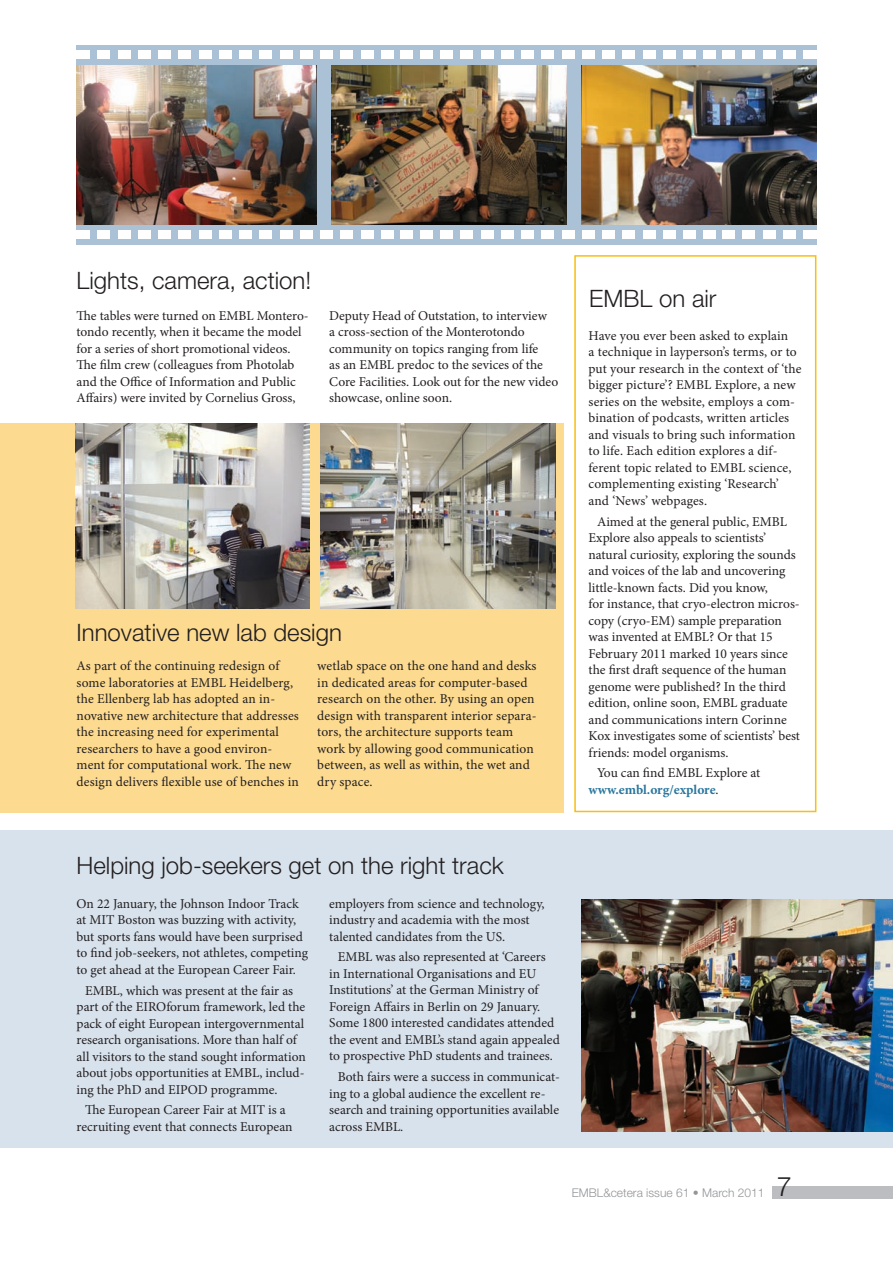
<style>
.page{position:relative;width:893px;height:1263px;background:#fff}
.page>*{position:absolute;margin:0;border:0;box-sizing:border-box;transform-origin:0 0}
.t1{font:300 27px "Helvetica Neue LT Pro";color:#231f20}
.t2{font:300 24px "Helvetica Neue LT Pro";color:#231f20}
.t3{font:13.5px/16.5px "Minion Pro";color:#231f20}
.t4{font:300 12px "Helvetica Neue LT Pro";color:#939598}
.s1{font-weight:700;color:#2a769e}
</style>
<div class="page">
<div style="left:772px;top:1186px;width:121px;height:13px;background:#bcbdc0"></div>
<div style="left:0;top:830px;width:893px;height:318px;background:#d8e2ec"></div>
<div style="left:574px;top:255px;width:242px;height:557px;border:2px solid #f9be0f"></div>
<img style="left:582px;top:899px;width:311px;height:232px">
<div style="left:0;top:423px;width:564px;height:389px;background:#fcda8f"></div>
<img style="left:77px;top:65px;width:739px;height:160px">
<div style="left:77px;top:45px;width:740px;height:20px;background:#aac1d6"></div>
<div style="left:76px;top:225px;width:740px;height:20px;background:#aac1d6"></div>
<div style="left:317px;top:58px;width:14px;height:180px;background:#aac1d6"></div>
<div style="left:567px;top:58px;width:14px;height:180px;background:#aac1d6"></div>
<div style="left:65px;top:51px;width:25px;height:8px;background:#fff"></div>
<div style="left:97px;top:51px;width:13px;height:8px;background:#fff"></div>
<div style="left:118px;top:51px;width:13px;height:8px;background:#fff"></div>
<div style="left:138px;top:51px;width:13px;height:8px;background:#fff"></div>
<div style="left:158px;top:51px;width:13px;height:8px;background:#fff"></div>
<div style="left:178px;top:51px;width:13px;height:8px;background:#fff"></div>
<div style="left:199px;top:51px;width:13px;height:8px;background:#fff"></div>
<div style="left:219px;top:51px;width:13px;height:8px;background:#fff"></div>
<div style="left:239px;top:51px;width:13px;height:8px;background:#fff"></div>
<div style="left:259px;top:51px;width:13px;height:8px;background:#fff"></div>
<div style="left:280px;top:51px;width:13px;height:8px;background:#fff"></div>
<div style="left:300px;top:51px;width:13px;height:8px;background:#fff"></div>
<div style="left:320px;top:51px;width:13px;height:8px;background:#fff"></div>
<div style="left:340px;top:51px;width:13px;height:8px;background:#fff"></div>
<div style="left:361px;top:51px;width:13px;height:8px;background:#fff"></div>
<div style="left:381px;top:51px;width:13px;height:8px;background:#fff"></div>
<div style="left:400px;top:51px;width:13px;height:8px;background:#fff"></div>
<div style="left:420px;top:51px;width:13px;height:8px;background:#fff"></div>
<div style="left:440px;top:51px;width:13px;height:8px;background:#fff"></div>
<div style="left:460px;top:51px;width:13px;height:8px;background:#fff"></div>
<div style="left:481px;top:51px;width:13px;height:8px;background:#fff"></div>
<div style="left:501px;top:51px;width:13px;height:8px;background:#fff"></div>
<div style="left:521px;top:51px;width:13px;height:8px;background:#fff"></div>
<div style="left:541px;top:51px;width:13px;height:8px;background:#fff"></div>
<div style="left:562px;top:51px;width:13px;height:8px;background:#fff"></div>
<div style="left:582px;top:51px;width:13px;height:8px;background:#fff"></div>
<div style="left:602px;top:51px;width:13px;height:8px;background:#fff"></div>
<div style="left:622px;top:51px;width:13px;height:8px;background:#fff"></div>
<div style="left:643px;top:51px;width:13px;height:8px;background:#fff"></div>
<div style="left:663px;top:51px;width:13px;height:8px;background:#fff"></div>
<div style="left:683px;top:51px;width:13px;height:8px;background:#fff"></div>
<div style="left:703px;top:51px;width:13px;height:8px;background:#fff"></div>
<div style="left:722px;top:51px;width:13px;height:8px;background:#fff"></div>
<div style="left:742px;top:51px;width:13px;height:8px;background:#fff"></div>
<div style="left:763px;top:51px;width:13px;height:8px;background:#fff"></div>
<div style="left:783px;top:51px;width:13px;height:8px;background:#fff"></div>
<div style="left:803px;top:51px;width:25px;height:8px;background:#fff"></div>
<div style="left:65px;top:231px;width:25px;height:8px;background:#fff"></div>
<div style="left:97px;top:231px;width:13px;height:8px;background:#fff"></div>
<div style="left:118px;top:231px;width:13px;height:8px;background:#fff"></div>
<div style="left:138px;top:231px;width:13px;height:8px;background:#fff"></div>
<div style="left:158px;top:231px;width:13px;height:8px;background:#fff"></div>
<div style="left:178px;top:231px;width:13px;height:8px;background:#fff"></div>
<div style="left:199px;top:231px;width:13px;height:8px;background:#fff"></div>
<div style="left:219px;top:231px;width:13px;height:8px;background:#fff"></div>
<div style="left:239px;top:231px;width:13px;height:8px;background:#fff"></div>
<div style="left:259px;top:231px;width:13px;height:8px;background:#fff"></div>
<div style="left:280px;top:231px;width:13px;height:8px;background:#fff"></div>
<div style="left:300px;top:231px;width:13px;height:8px;background:#fff"></div>
<div style="left:320px;top:231px;width:13px;height:8px;background:#fff"></div>
<div style="left:340px;top:231px;width:13px;height:8px;background:#fff"></div>
<div style="left:361px;top:231px;width:13px;height:8px;background:#fff"></div>
<div style="left:381px;top:231px;width:13px;height:8px;background:#fff"></div>
<div style="left:400px;top:231px;width:13px;height:8px;background:#fff"></div>
<div style="left:420px;top:231px;width:13px;height:8px;background:#fff"></div>
<div style="left:440px;top:231px;width:13px;height:8px;background:#fff"></div>
<div style="left:460px;top:231px;width:13px;height:8px;background:#fff"></div>
<div style="left:481px;top:231px;width:13px;height:8px;background:#fff"></div>
<div style="left:501px;top:231px;width:13px;height:8px;background:#fff"></div>
<div style="left:521px;top:231px;width:13px;height:8px;background:#fff"></div>
<div style="left:541px;top:231px;width:13px;height:8px;background:#fff"></div>
<div style="left:562px;top:231px;width:13px;height:8px;background:#fff"></div>
<div style="left:582px;top:231px;width:13px;height:8px;background:#fff"></div>
<div style="left:602px;top:231px;width:13px;height:8px;background:#fff"></div>
<div style="left:622px;top:231px;width:13px;height:8px;background:#fff"></div>
<div style="left:643px;top:231px;width:13px;height:8px;background:#fff"></div>
<div style="left:663px;top:231px;width:13px;height:8px;background:#fff"></div>
<div style="left:683px;top:231px;width:13px;height:8px;background:#fff"></div>
<div style="left:703px;top:231px;width:13px;height:8px;background:#fff"></div>
<div style="left:722px;top:231px;width:13px;height:8px;background:#fff"></div>
<div style="left:742px;top:231px;width:13px;height:8px;background:#fff"></div>
<div style="left:763px;top:231px;width:13px;height:8px;background:#fff"></div>
<div style="left:783px;top:231px;width:13px;height:8px;background:#fff"></div>
<div style="left:803px;top:231px;width:25px;height:8px;background:#fff"></div>
<img style="left:75px;top:423px;width:234px;height:185px">
<img style="left:320px;top:423px;width:235px;height:185px">
<h2 class="t2" style="left:77px;top:266px;width:236px">Lights, camera, action!</h2>
<p class="t3" style="left:77px;top:307px;width:234px">The tables were turned on EMBL Montero&shy;tondo recently, when it became the model for a series of short promotional videos.<br>The film crew (colleagues from Photolab and the Office of Information and Public Affairs) were invited by Cornelius Gross,</p>
<p class="t3" style="left:329px;top:307px;width:231px">Deputy Head of Outstation, to interview<br>a cross-section of the Monterotondo community on topics ranging from life<br>as an EMBL predoc to the sevices of the Core Facilities. Look out for the new video showcase, online soon.</p>
<h2 class="t2" style="left:77px;top:618px;width:267px">Innovative new lab design</h2>
<p class="t3" style="left:77px;top:658px;width:224px">As part of the continuing redesign of some laboratories at EMBL Heidelberg, the Ellenberg lab has adopted an in&shy;novative new architecture that addresses the increasing need for experimental researchers to have a good environ&shy;ment for computational work. The new design delivers flexible use of benches in</p>
<p class="t3" style="left:317px;top:658px;width:221px">wetlab space on the one hand and desks in dedicated areas for computer-based research on the other. By using an open design with transparent interior separa&shy;tors, the architecture supports team work by allowing good communication between, as well as within, the wet and dry space.</p>
<h2 class="t2" style="left:589px;top:283px;width:129px">EMBL on air</h2>
<p class="t3" style="left:589px;top:327px;width:214px">Have you ever been asked to explain<br>a technique in layperson’s terms, or to put your research in the context of ‘the bigger picture’? EMBL Explore, a new series on the website, employs a com&shy;bination of podcasts, written articles and visuals to bring such information to life. Each edition explores a dif&shy;ferent topic related to EMBL science, complementing existing ‘Research’ and ‘News’ webpages.</p>
<p class="t3" style="left:589px;top:513px;width:213px;text-indent:9px">Aimed at the general public, EMBL Explore also appeals to scientists’ natural curiosity, exploring the sounds and voices of the lab and uncovering little-known facts. Did you know,<br>for instance, that cryo-electron micros&shy;copy (cryo-EM) sample preparation was invented at EMBL? Or that 15<br>February 2011 marked 10 years since the first draft sequence of the human genome were published? In the third edition, online soon, EMBL graduate and communications intern Corinne Kox investigates some of scientists’ best friends: model organisms.</p>
<p class="t3" style="left:589px;top:765px;width:173px;text-indent:9px">You can find EMBL Explore at <span class="s1">www.embl.org/explore</span>.</p>
<h2 class="t2" style="left:77px;top:851px;width:429px">Helping job-seekers get on the right track</h2>
<p class="t3" style="left:77px;top:895px;width:233px">On 22 January, the Johnson Indoor Track at MIT Boston was buzzing with activity, but sports fans would have been surprised to find job-seekers, not athletes, competing to get ahead at the European Career Fair.</p>
<p class="t3" style="left:77px;top:982px;width:231px;text-indent:9px">EMBL, which was present at the fair as part of the EIROforum framework, led the pack of eight European intergovernmental research organisations. More than half of all visitors to the stand sought information about jobs opportunities at EMBL, includ&shy;ing the PhD and EIPOD programme.</p>
<p class="t3" style="left:77px;top:1102px;width:218px;text-align:center">The European Career Fair at MIT is a recruiting event that connects European</p>
<p class="t3" style="left:329px;top:895px;width:217px">employers from science and technology, industry and academia with the most talented candidates from the US.</p>
<p class="t3" style="left:329px;top:949px;width:232px;text-indent:9px">EMBL was also represented at ‘Careers in International Organisations and EU Institutions’ at the German Ministry of Foreign Affairs in Berlin on 29 January.<br>Some 1800 interested candidates attended the event and EMBL’s stand again appealed to prospective PhD students and trainees.</p>
<p class="t3" style="left:329px;top:1069px;width:232px;text-indent:9px">Both fairs were a success in communicat&shy;ing to a global audience the excellent re&shy;search and training opportunities available across EMBL.</p>
<p class="t4" style="left:572px;top:1185px;width:194px">EMBL&amp;cetera issue 61 • March 2011</p>
<h1 class="t1" style="left:777px;top:1169px;width:17px">7</h1>
</div>
